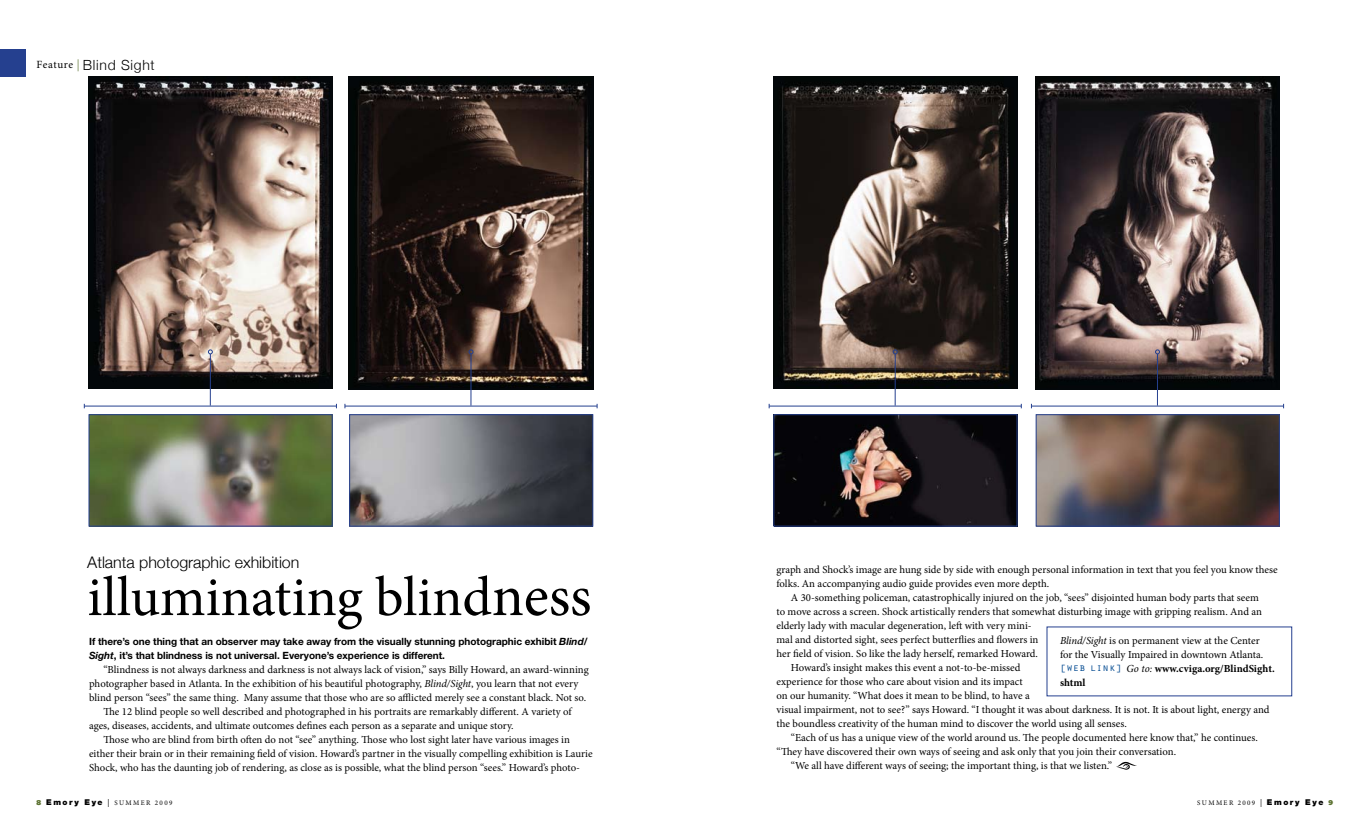
<style>
.page{position:relative;width:1368px;height:828px;background:#fff}
.page>*{position:absolute;margin:0;border:0;box-sizing:border-box;transform-origin:0 0}
.t1{font:56px "Minion Pro";color:#000}
.t2{font:300 16px "Helvetica Neue";color:#000}
.t3{font:300 14px "Helvetica Neue";letter-spacing:.05em;color:#000}
.t4{font:10.8px/14px "Minion Pro";color:#000}
.t5{font:700 10px/14px "Helvetica Neue";color:#000}
.t6{font:7px "Minion Pro";letter-spacing:.2em;color:#000}
.s1{font-family:"Minion Pro";font-weight:400;font-size:11px}
.s2{font-weight:100;font-size:16px;color:#5c7231}
.s3{font-size:59px}
.s4{font-style:italic}
.s5{font-family:"Orator Std";color:#004990}
.s6{font-weight:700}
.s7{font-family:"Syntax";font-weight:900;color:#5c7231}
.s8{font-family:"Helvetica Neue";font-weight:900;font-size:8px}
.s9{font-size:8px}
</style>
<div class="page">
<div style="left:0;top:49px;width:26px;height:28px;background:#25408f"></div>
<img style="left:88px;top:77px;width:244px;height:311px">
<img style="left:1035px;top:77px;width:245px;height:313px">
<img style="left:773px;top:77px;width:245px;height:311px">
<img style="left:349px;top:77px;width:244px;height:312px">
<img style="left:90px;top:416px;width:241px;height:109px">
<div style="left:88px;top:414px;width:245px;height:113px;border:1px solid #25408f"></div>
<img style="left:351px;top:416px;width:240px;height:109px">
<div style="left:349px;top:414px;width:244px;height:113px;border:1px solid #25408f"></div>
<img style="left:775px;top:416px;width:241px;height:109px">
<div style="left:773px;top:414px;width:245px;height:113px;border:1px solid #25408f"></div>
<img style="left:1038px;top:416px;width:240px;height:109px">
<div style="left:1036px;top:414px;width:244px;height:113px;border:1px solid #25408f"></div>
<hr style="left:210px;top:354px;width:1px;height:52px;background:#25408f">
<svg style="left:208px;top:349px;width:5px;height:5px"></svg>
<hr style="left:470px;top:354px;width:2px;height:52px;background:#25408f">
<svg style="left:469px;top:349px;width:5px;height:5px"></svg>
<hr style="left:895px;top:354px;width:1px;height:52px;background:#25408f">
<svg style="left:893px;top:349px;width:5px;height:5px"></svg>
<hr style="left:1157px;top:354px;width:1px;height:52px;background:#25408f">
<svg style="left:1155px;top:349px;width:5px;height:5px"></svg>
<hr style="left:84px;top:406px;width:252px;height:1px;background:#25408f">
<hr style="left:345px;top:406px;width:252px;height:1px;background:#25408f">
<hr style="left:769px;top:406px;width:252px;height:1px;background:#25408f">
<hr style="left:1031px;top:406px;width:253px;height:1px;background:#25408f">
<svg style="left:1116px;top:762px;width:21px;height:8px"></svg>
<p class="t3" style="left:37px;top:57px;width:120px"><span class="s1">Feature</span> <span class="s2">|</span> Blind Sight</p>
<h2 class="t2" style="left:87px;top:553px;width:214px">Atlanta photographic exhibition</h2>
<h1 class="t1" style="left:87px;top:560px;width:506px">illuminating blind<span class="s3">ness</span></h1>
<p class="t5" style="left:89px;top:634px;width:500px">If there’s one thing that an observer may take away from the visually stunning photographic exhibit <span class="s4">Blind/<br>Sight</span>, it’s that blindness is not universal. Everyone’s experience is different.</p>
<p class="t4" style="left:104px;top:662px;width:487px">“Blindness is not always darkness and darkness is not always lack of vision,” says Billy Howard, an award-winning</p>
<p class="t4" style="left:89px;top:676px;width:491px">photographer based in Atlanta. In the exhibition of his beautiful photography, <span class="s4">Blind/Sight</span>, you learn that not every</p>
<p class="t4" style="left:89px;top:690px;width:499px">blind person “sees” the same thing. Many assume that those who are so afflicted merely see a constant black. Not so.</p>
<p class="t4" style="left:103px;top:704px;width:471px">The 12 blind people so well described and photographed in his portraits are remarkably different. A variety of</p>
<p class="t4" style="left:89px;top:718px;width:426px">ages, diseases, accidents, and ultimate outcomes defines each person as a separate and unique story.</p>
<p class="t4" style="left:103px;top:732px;width:468px">Those who are blind from birth often do not “see” anything. Those who lost sight later have various images in</p>
<p class="t4" style="left:89px;top:746px;width:505px">either their brain or in their remaining field of vision. Howard’s partner in the visually compelling exhibition is Laurie</p>
<p class="t4" style="left:89px;top:760px;width:493px">Shock, who has the daunting job of rendering, as close as is possible, what the blind person “sees.” Howard’s photo-</p>
<p class="t4" style="left:776px;top:563px;width:503px">graph and Shock’s image are hung side by side with enough personal information in text that you feel you know these</p>
<p class="t4" style="left:776px;top:577px;width:274px">folks. An accompanying audio guide provides even more depth.</p>
<p class="t4" style="left:791px;top:591px;width:470px">A 30-something policeman, catastrophically injured on the job, “sees” disjointed human body parts that seem</p>
<p class="t4" style="left:776px;top:605px;width:487px">to move across a screen. Shock artistically renders that somewhat disturbing image with gripping realism. And an</p>
<p class="t4" style="left:776px;top:619px;width:257px">elderly lady with macular degeneration, left with very mini-</p>
<p class="t4" style="left:776px;top:633px;width:263px">mal and distorted sight, sees perfect butterflies and flowers in</p>
<p class="t4" style="left:776px;top:647px;width:263px">her field of vision. So like the lady herself, remarked Howard.</p>
<p class="t4" style="left:791px;top:661px;width:231px">Howard’s insight makes this event a not-to-be-missed</p>
<p class="t4" style="left:776px;top:675px;width:248px">experience for those who care about vision and its impact</p>
<p class="t4" style="left:776px;top:689px;width:255px">on our humanity. “What does it mean to be blind, to have a</p>
<p class="t4" style="left:776px;top:703px;width:495px">visual impairment, not to see?” says Howard. “I thought it was about darkness. It is not. It is about light, energy and</p>
<p class="t4" style="left:776px;top:717px;width:352px">the boundless creativity of the human mind to discover the world using all senses.</p>
<p class="t4" style="left:791px;top:731px;width:468px">“Each of us has a unique view of the world around us. The people documented here know that,” he continues.</p>
<p class="t4" style="left:776px;top:745px;width:401px">“They have discovered their own ways of seeing and ask only that you join their conversation.</p>
<p class="t4" style="left:791px;top:759px;width:323px">“We all have different ways of seeing; the important thing, is that we listen.”</p>
<p class="t4" style="left:1060px;top:634px;width:216px"><span class="s4">Blind/Sight</span> is on permanent view at the Center<br>for the Visually Impaired in downtown Atlanta. <span class="s5">[web link]</span> <span class="s4">Go to:</span> <span class="s6">www.cviga.org/BlindSight. shtml</span></p>
<p class="t6" style="left:37px;top:798px;width:137px"><span class="s7">8</span> <span class="s8">Emory Eye</span> <span class="s9">|</span> Summer 2009</p>
<p class="t6" style="left:1197px;top:798px;width:137px">Summer 2009 <span class="s9">|</span> <span class="s8">Emory Eye</span> <span class="s7">9</span></p>
</div>
